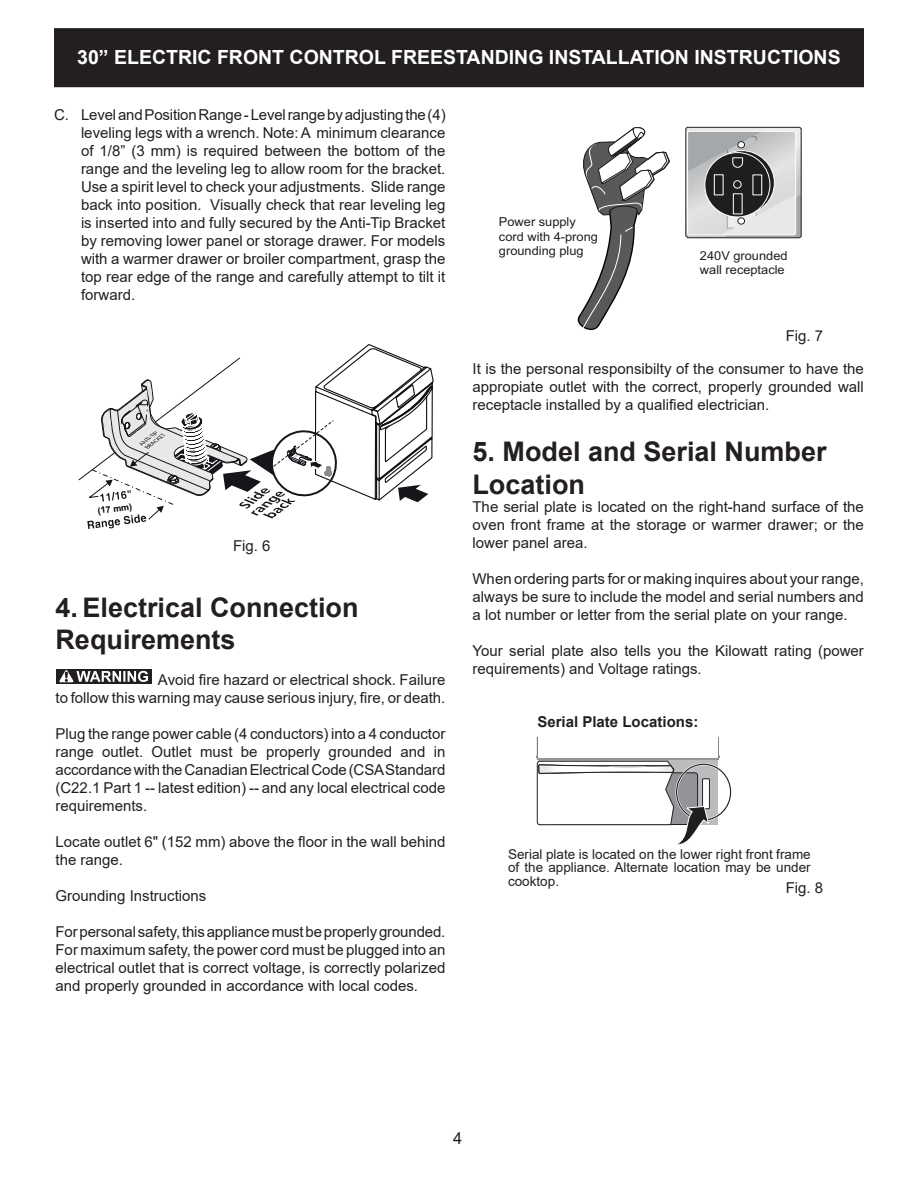
<style>
.page{position:relative;width:918px;height:1188px;background:#fff}
.page>*{position:absolute;margin:0;border:0;box-sizing:border-box;transform-origin:0 0}
.t1{font:700 27px/32.4px "Arial";color:#231f20}
.t2{font:700 19.5px "Arial";color:#fff}
.t3{font:16.5px "Arial";color:#231f20}
.t4{font:15px/18px "Arial";color:#231f20;text-align:justify}
.t5{font:700 15px "Arial";color:#231f20}
.t6{font:13.5px/13.5px "Arial";color:#231f20;text-align:justify}
.t7{font:12.3px/14.9px "Arial";color:#201d1e;scale:1.04 1}
.t8{font:700 9px "Arial";color:#000001}
</style>
<div class="page">
<div style="left:55px;top:29px;width:808px;height:57px;background:#231f20"></div>
<div style="left:54px;top:28px;width:810px;height:59px;border:2px solid #231f20"></div>
<div style="left:56px;top:669px;width:96px;height:15px;background:#231f20"></div>
<svg style="left:59px;top:670px;width:89px;height:12px"></svg>
<svg style="left:577px;top:127px;width:93px;height:203px"></svg>
<svg style="left:685px;top:127px;width:117px;height:111px;background:#a1a1a2"></svg>
<svg style="left:537px;top:737px;width:182px;height:107px"></svg>
<svg style="left:78px;top:344px;width:356px;height:185px"></svg>
<h2 class="t2" style="left:77px;top:43px;width:765px">30” ELECTRIC FRONT CONTROL FREESTANDING INSTALLATION INSTRUCTIONS</h2>
<p class="t4" style="left:81px;top:105px;width:366px;text-indent:-27px">C. Level and Position Range - Level range by adjusting the (4) leveling legs with a wrench. Note: A minimum clearance of 1/8” (3 mm) is required between the bottom of the range and the leveling leg to allow room for the bracket.<br>Use a spirit level to check your adjustments. Slide range back into position. Visually check that rear leveling leg is inserted into and fully secured by the Anti-Tip Bracket by removing lower panel or storage drawer. For models with a warmer drawer or broiler compartment, grasp the top rear edge of the range and carefully attempt to tilt it forward.</p>
<p class="t8" style="left:97px;top:504px;width:36px;rotate:-7deg">(17 mm)</p>
<p class="t4" style="left:233px;top:537px;width:39px">Fig. 6</p>
<h1 class="t1" style="left:56px;top:591px;width:305px">4. Electrical Connection<br>Requirements</h1>
<p class="t4" style="left:56px;top:671px;width:391px;text-align:right">Avoid fire hazard or electrical shock. Failure<br>to follow this warning may cause serious injury, fire, or death.</p>
<p class="t4" style="left:56px;top:725px;width:392px">Plug the range power cable (4 conductors) into a 4 conductor range outlet. Outlet must be properly grounded and in accordance with the Canadian Electrical Code (CSA Standard (C22.1 Part 1 -- latest edition) -- and any local electrical code requirements.</p>
<p class="t4" style="left:56px;top:833px;width:391px">Locate outlet 6" (152 mm) above the floor in the wall behind the range.</p>
<p class="t4" style="left:56px;top:887px;width:152px">Grounding Instructions</p>
<p class="t4" style="left:56px;top:923px;width:391px">For personal safety, this appliance must be properly grounded.<br>For maximum safety, the power cord must be plugged into an electrical outlet that is correct voltage, is correctly polarized and properly grounded in accordance with local codes.</p>
<p class="t7" style="left:499px;top:214px;width:97px">Power supply cord with 4-prong grounding plug</p>
<p class="t7" style="left:700px;top:248px;width:86px">240V grounded wall receptacle</p>
<p class="t4" style="left:786px;top:327px;width:39px">Fig. 7</p>
<p class="t4" style="left:472px;top:360px;width:393px">It is the personal responsibilty of the consumer to have the appropiate outlet with the correct, properly grounded wall receptacle installed by a qualified electrician.</p>
<h1 class="t1" style="left:472px;top:436px;width:356px">5. Model and Serial Number<br>Location</h1>
<p class="t4" style="left:472px;top:497px;width:393px">The serial plate is located on the right-hand surface of the oven front frame at the storage or warmer drawer; or the lower panel area.</p>
<p class="t4" style="left:472px;top:569px;width:393px">When ordering parts for or making inquires about your range, always be sure to include the model and serial numbers and a lot number or letter from the serial plate on your range.</p>
<p class="t4" style="left:472px;top:641px;width:393px">Your serial plate also tells you the Kilowatt rating (power requirements) and Voltage ratings.</p>
<p class="t5" style="left:537px;top:711px;width:162px">Serial Plate Locations:</p>
<p class="t6" style="left:508px;top:847px;width:304px">Serial plate is located on the lower right front frame of the appliance. Alternate location may be under cooktop.</p>
<p class="t4" style="left:786px;top:878px;width:39px">Fig. 8</p>
<p class="t3" style="left:453px;top:1127px;width:11px">4</p>
</div>
